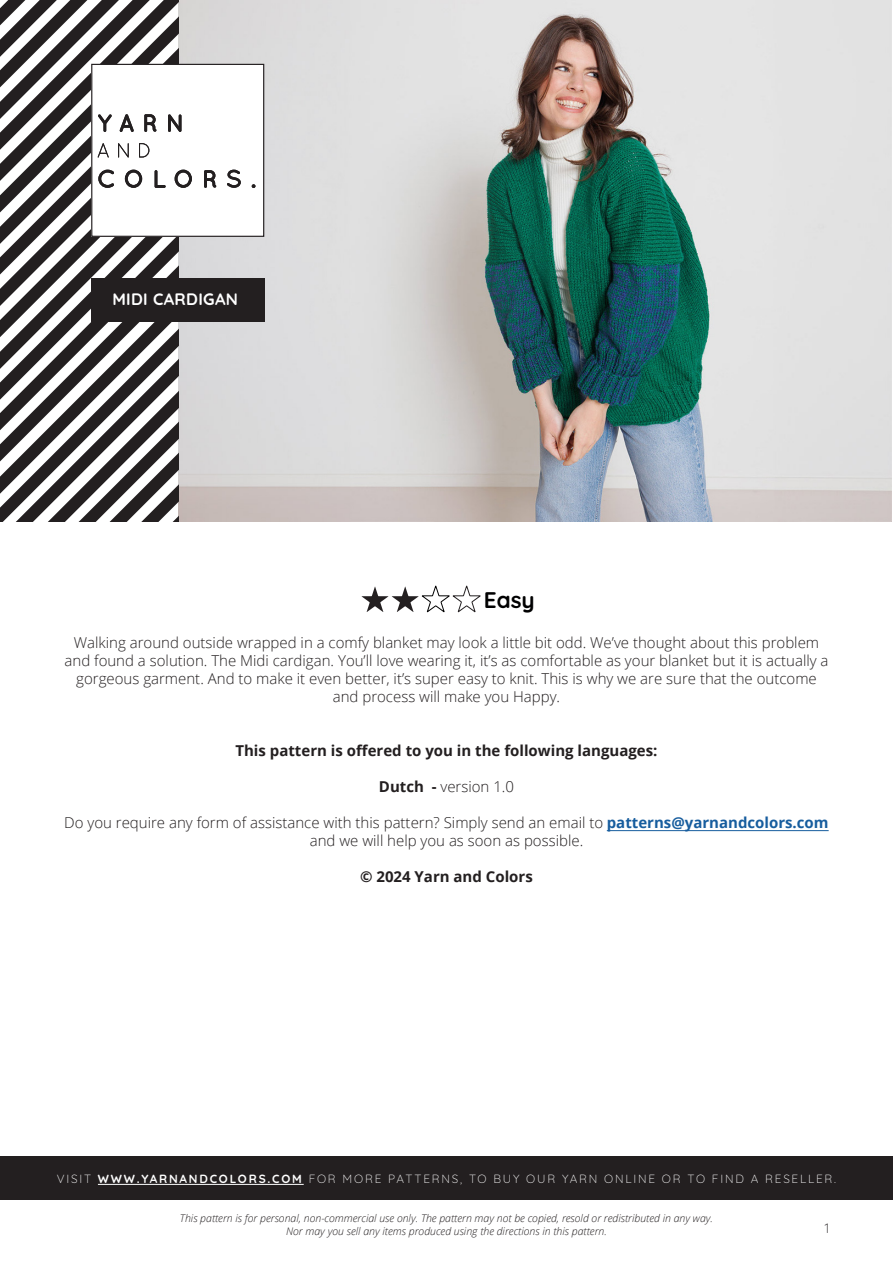
<style>
.page{position:relative;width:893px;height:1263px;background:#fff}
.page>*{position:absolute;margin:0;border:0;box-sizing:border-box;transform-origin:0 0}
.t1{font:700 22.5px "Quicksand";color:#000001}
.t2{font:700 16.5px "Quicksand";letter-spacing:.02em;color:#fff}
.t3{font:300 15px/18px "Open Sans";color:#231f20;text-align:center}
.t4{font:700 15px "Open Sans";color:#231f20}
.t5{font:300 13.5px "Quicksand";color:#231f20}
.t6{font:300 11.85px "Quicksand";letter-spacing:.15em;color:#fff}
.t7{font:italic 300 10.5px/12.6px "Open Sans";color:#231f20;text-align:center}
.s1{font-weight:700}
.s2{font-weight:700;color:#175d9e}
</style>
<div class="page">
<img style="left:192px;top:1px;width:699px;height:520px">
<div style="left:0;top:1156px;width:893px;height:43px;background:#231f20"></div>
<hr style="left:98px;top:1184px;width:206px;height:1px;background:#fff">
<div style="left:91px;top:64px;width:173px;height:173px;background:#fff"></div>
<div style="left:91px;top:64px;width:173px;height:173px;border:1px solid #231f20"></div>
<svg style="left:0;top:0;width:192px;height:522px"></svg>
<svg style="left:204px;top:170px;width:12px;height:18px"></svg>
<svg style="left:227px;top:170px;width:14px;height:18px"></svg>
<svg style="left:252px;top:184px;width:3px;height:4px"></svg>
<svg style="left:361px;top:585px;width:120px;height:28px"></svg>
<div style="left:91px;top:279px;width:173px;height:43px;background:#231f20"></div>
<hr style="left:607px;top:830px;width:222px;height:1px;background:#175d9e">
<p class="t2" style="left:112px;top:285px;width:127px">MIDI CARDIGAN</p>
<p class="t1" style="left:484px;top:581px;width:52px">Easy</p>
<p class="t3" style="left:65px;top:633px;width:765px">Walking around outside wrapped in a comfy blanket may look a little bit odd. We’ve thought about this problem and found a solution. The Midi cardigan. You’ll love wearing it, it’s as comfortable as your blanket but it is actually a gorgeous garment. And to make it even better, it’s super easy to knit. This is why we are sure that the outcome and process will make you Happy.</p>
<p class="t4" style="left:235px;top:740px;width:424px">This pattern is offered to you in the following languages:</p>
<p class="t3" style="left:379px;top:777px;width:137px"><span class="s1">Dutch -</span> version 1.0</p>
<p class="t3" style="left:64px;top:813px;width:766px">Do you require any form of assistance with this pattern? Simply send an email to <span class="s2">patterns@yarnandcolors.com </span>and we will help you as soon as possible.</p>
<p class="t4" style="left:360px;top:866px;width:174px">© 2024 Yarn and Colors</p>
<p class="t6" style="left:57px;top:1170px;width:781px">VISIT <span class="s1">WWW.YARNANDCOLORS.COM</span> FOR MORE PATTERNS, TO BUY OUR YARN ONLINE OR TO FIND A RESELLER.</p>
<p class="t7" style="left:180px;top:1211px;width:534px">This pattern is for personal, non-commercial use only. The pattern may not be copied, resold or redistributed in any way.<br>Nor may you sell any items produced using the directions in this pattern.</p>
<p class="t5" style="left:825px;top:1217px;width:6px">1</p>
</div>
